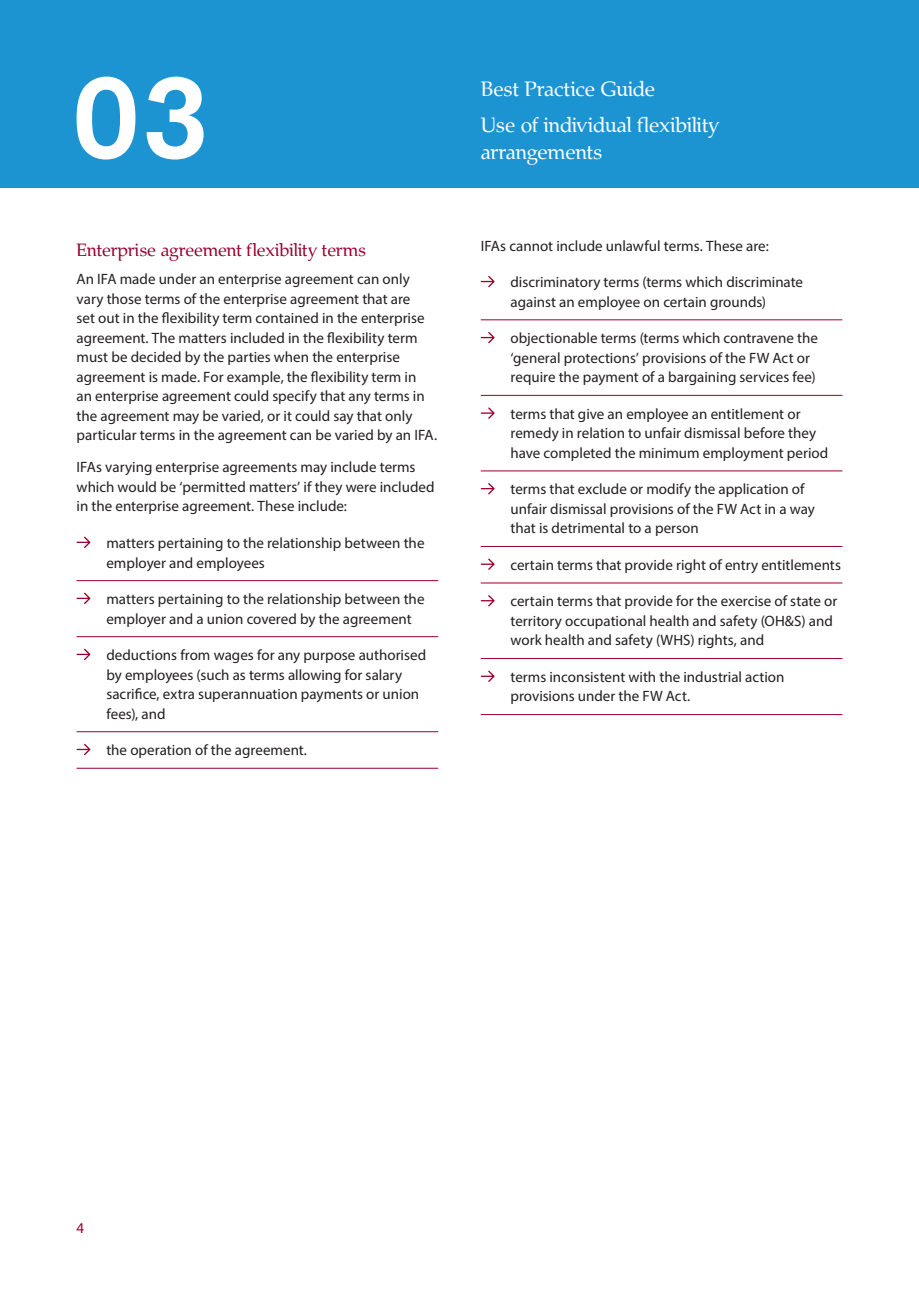
<style>
.page{position:relative;width:919px;height:1289px;background:#fff}
.page>*{position:absolute;margin:0;border:0;box-sizing:border-box;transform-origin:0 0}
.Inside_title{font:21px/27px "Fair Work";letter-spacing:-.005em;color:#fff}
.A_head_REV{font:21px "Fair Work";letter-spacing:-.005em;color:#fff}
.A_head{font:18px "Fair Work";letter-spacing:-.005em;color:#98012d}
.body_bullets{font:15px/19.5px "Myriad Pro";color:#231f20}
.body{font:15px/19.5px "Myriad Pro";color:#231f20}
.body_bullets_last{font:15px/19.5px "Myriad Pro";color:#231f20}
.body-2{font:15px "Myriad Pro";color:#98012d}
</style>
<div class="page">
<div style="left:0;top:0;width:918px;height:188px;background:#1c94d2"></div>
<hr style="left:77px;top:580px;width:361px;height:1px;background:#98012d">
<hr style="left:77px;top:636px;width:361px;height:1px;background:#98012d">
<hr style="left:77px;top:731px;width:361px;height:1px;background:#98012d">
<hr style="left:77px;top:767px;width:361px;height:1px;background:#98012d">
<svg style="left:77px;top:536px;width:13px;height:12px"></svg>
<svg style="left:77px;top:592px;width:13px;height:12px"></svg>
<svg style="left:77px;top:648px;width:13px;height:12px"></svg>
<svg style="left:77px;top:743px;width:13px;height:12px"></svg>
<hr style="left:480px;top:319px;width:362px;height:1px;background:#98012d">
<hr style="left:480px;top:395px;width:362px;height:1px;background:#98012d">
<hr style="left:480px;top:470px;width:362px;height:1px;background:#98012d">
<hr style="left:480px;top:546px;width:362px;height:1px;background:#98012d">
<hr style="left:480px;top:582px;width:362px;height:1px;background:#98012d">
<hr style="left:480px;top:658px;width:362px;height:1px;background:#98012d">
<hr style="left:480px;top:714px;width:362px;height:1px;background:#98012d">
<svg style="left:480px;top:276px;width:14px;height:11px"></svg>
<svg style="left:480px;top:332px;width:14px;height:11px"></svg>
<svg style="left:480px;top:407px;width:14px;height:12px"></svg>
<svg style="left:480px;top:483px;width:14px;height:11px"></svg>
<svg style="left:480px;top:558px;width:14px;height:12px"></svg>
<svg style="left:480px;top:595px;width:14px;height:11px"></svg>
<svg style="left:480px;top:670px;width:14px;height:12px"></svg>
<svg style="left:77px;top:77px;width:127px;height:82px"></svg>
<p class="A_head" style="left:77px;top:239px;width:291px">Enterprise agreement flexibility terms</p>
<p class="body" style="left:77px;top:269px;width:362px">An IFA made under an enterprise agreement can only vary those terms of the enterprise agreement that are<br>set out in the flexibility term contained in the enterprise agreement. The matters included in the flexibility term must be decided by the parties when the enterprise agreement is made. For example, the flexibility term in<br>an enterprise agreement could specify that any terms in the agreement may be varied, or it could say that only particular terms in the agreement can be varied by an IFA.</p>
<p class="body" style="left:77px;top:457px;width:359px">IFAs varying enterprise agreements may include terms which would be ‘permitted matters’ if they were included in the enterprise agreement. These include:</p>
<p class="body_bullets" style="left:106px;top:533px;width:319px">matters pertaining to the relationship between the employer and employees</p>
<p class="body_bullets" style="left:106px;top:589px;width:319px">matters pertaining to the relationship between the employer and a union covered by the agreement</p>
<p class="body_bullets" style="left:106px;top:645px;width:321px">deductions from wages for any purpose authorised by employees (such as terms allowing for salary sacrifice, extra superannuation payments or union fees), and</p>
<p class="body_bullets_last" style="left:106px;top:740px;width:202px">the operation of the agreement.</p>
<p class="A_head_REV" style="left:480px;top:76px;width:176px">Best Practice Guide</p>
<p class="Inside_title" style="left:480px;top:111px;width:240px">Use of individual flexibility arrangements</p>
<p class="body" style="left:480px;top:236px;width:289px">IFAs cannot include unlawful terms. These are:</p>
<p class="body_bullets" style="left:510px;top:272px;width:294px">discriminatory terms (terms which discriminate against an employee on certain grounds)</p>
<p class="body_bullets" style="left:510px;top:328px;width:309px">objectionable terms (terms which contravene the ‘general protections’ provisions of the FW Act or require the payment of a bargaining services fee)</p>
<p class="body_bullets" style="left:510px;top:404px;width:319px">terms that give an employee an entitlement or remedy in relation to unfair dismissal before they have completed the minimum employment period</p>
<p class="body_bullets" style="left:510px;top:479px;width:306px">terms that exclude or modify the application of unfair dismissal provisions of the FW Act in a way that is detrimental to a person</p>
<p class="body_bullets" style="left:510px;top:555px;width:332px">certain terms that provide right of entry entitlements</p>
<p class="body_bullets" style="left:510px;top:591px;width:328px">certain terms that provide for the exercise of state or territory occupational health and safety (OH&amp;S) and work health and safety (WHS) rights, and</p>
<p class="body_bullets_last" style="left:510px;top:667px;width:275px">terms inconsistent with the industrial action provisions under the FW Act.</p>
<p class="body-2" style="left:76px;top:1218px;width:9px">4</p>
</div>
